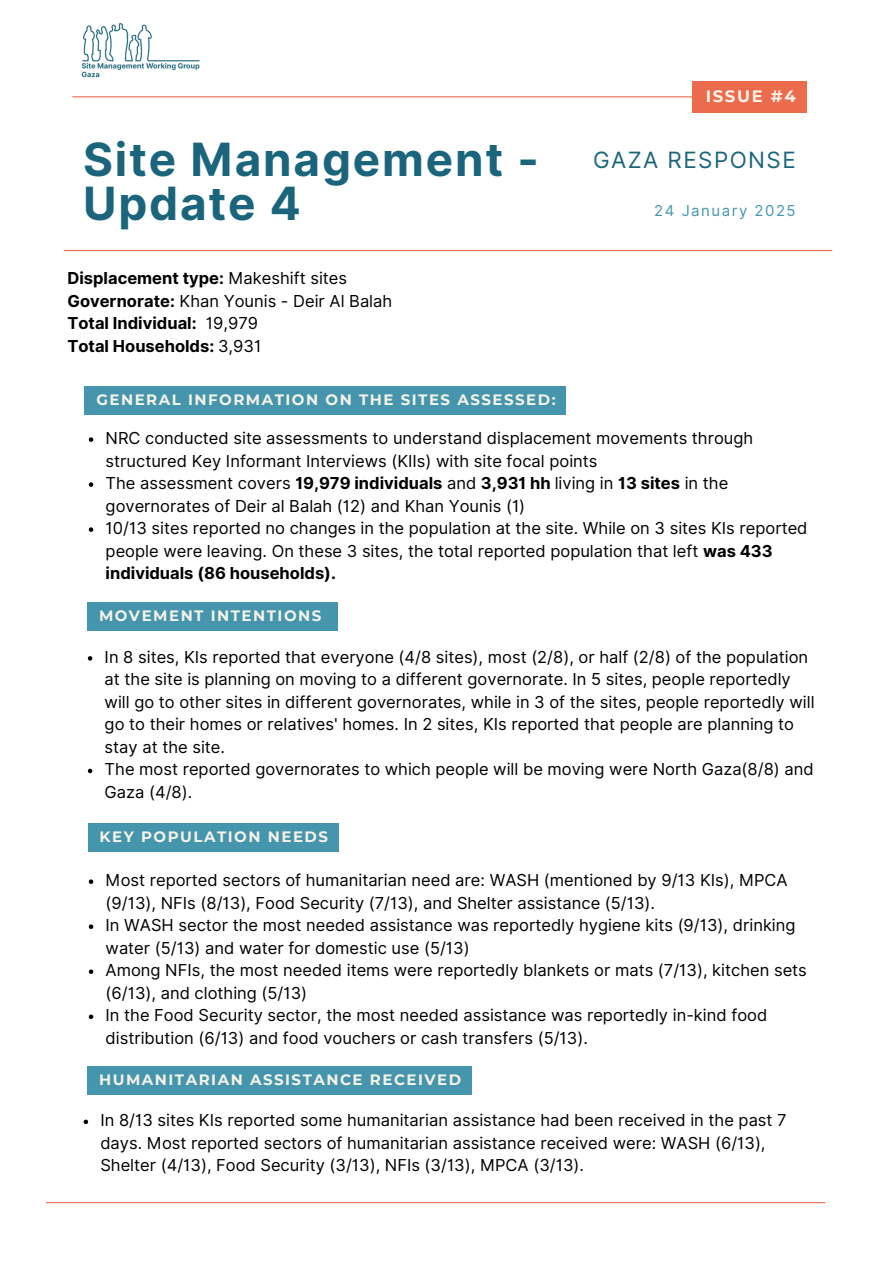
<style>
.page{position:relative;width:894px;height:1264px;background:#fff}
.page>*{position:absolute;margin:0;border:0;box-sizing:border-box;transform-origin:0 0}
.t1{font:700 45.9px/43.8px "Inter";letter-spacing:.04em;color:#1b657c}
.t2{font:22.5px "Inter";letter-spacing:.065em;color:#1b657c}
.t3{font:16.5px/22.5px "Inter";color:#000}
.t4{font:700 16.5px "Inter";color:#000}
.t5{font:700 16.5px "Montserrat";letter-spacing:.1em;color:#f5f3e8}
.t6{font:700 15px "Montserrat";letter-spacing:.1em;color:#f5f3e8}
.t7{font:15px "Inter";letter-spacing:.1em;color:#4595ad}
.s1{font-weight:400}
.s2{font-weight:700}
</style>
<div class="page">
<hr style="left:46px;top:1201px;width:779px;height:2px;background:#ec6b4d">
<hr style="left:72px;top:96px;width:732px;height:1px;background:#ec6b4d">
<hr style="left:64px;top:250px;width:768px;height:1px;background:#ec6b4d">
<img style="left:72px;top:23px;width:140px;height:75px">
<div style="left:692px;top:81px;width:114px;height:32px;background:#ec6b4d"></div>
<div style="left:87px;top:602px;width:250px;height:28px;background:#4595ad"></div>
<svg style="left:89px;top:437px;width:4px;height:5px"></svg>
<svg style="left:89px;top:482px;width:4px;height:5px"></svg>
<svg style="left:89px;top:527px;width:4px;height:5px"></svg>
<svg style="left:88px;top:656px;width:4px;height:4px"></svg>
<svg style="left:88px;top:768px;width:4px;height:5px"></svg>
<div style="left:87px;top:1065px;width:384px;height:29px;background:#4595ad"></div>
<div style="left:88px;top:823px;width:250px;height:28px;background:#4595ad"></div>
<svg style="left:89px;top:879px;width:4px;height:5px"></svg>
<svg style="left:89px;top:924px;width:4px;height:5px"></svg>
<svg style="left:89px;top:969px;width:4px;height:5px"></svg>
<svg style="left:89px;top:1014px;width:4px;height:5px"></svg>
<div style="left:85px;top:386px;width:481px;height:28px;background:#4595ad"></div>
<svg style="left:84px;top:1119px;width:4px;height:5px"></svg>
<h1 class="t5" style="left:705px;top:86px;width:91px">ISSUE #4</h1>
<p class="t1" style="left:83px;top:137px;width:457px">Site Management -<br>Update 4</p>
<h3 class="t2" style="left:593px;top:146px;width:204px">GAZA RESPONSE</h3>
<p class="t7" style="left:654px;top:201px;width:143px">24 January 2025</p>
<h3 class="t4" style="left:67px;top:268px;width:281px">Displacement type: <span class="s1">Makeshift sites</span></h3>
<p class="t3" style="left:67px;top:289px;width:326px"><span class="s2">Governorate:</span> Khan Younis - Deir Al Balah</p>
<p class="t4" style="left:67px;top:313px;width:192px">Total Individual: <span class="s1">19,979</span></p>
<p class="t4" style="left:67px;top:336px;width:195px">Total Households: <span class="s1">3,931</span></p>
<p class="t6" style="left:96px;top:390px;width:460px">GENERAL INFORMATION ON THE SITES ASSESSED:</p>
<p class="t3" style="left:106px;top:427px;width:649px">NRC conducted site assessments to understand displacement movements through structured Key Informant Interviews (KIIs) with site focal points</p>
<p class="t3" style="left:106px;top:472px;width:624px">The assessment covers <span class="s2">19,979 individuals</span> and <span class="s2">3,931 hh</span> living in <span class="s2">13 sites</span> in the governorates of Deir al Balah (12) and Khan Younis (1)</p>
<p class="t3" style="left:106px;top:517px;width:703px">10/13 sites reported no changes in the population at the site. While on 3 sites KIs reported people were leaving. On these 3 sites, the total reported population that left <span class="s2">was 433 individuals (86 households).</span></p>
<h2 class="t6" style="left:99px;top:606px;width:224px">MOVEMENT INTENTIONS</h2>
<p class="t3" style="left:105px;top:645px;width:711px">In 8 sites, KIs reported that everyone (4/8 sites), most (2/8), or half (2/8) of the population at the site is planning on moving to a different governorate. In 5 sites, people reportedly will go to other sites in different governorates, while in 3 of the sites, people reportedly will go to their homes or relatives' homes. In 2 sites, KIs reported that people are planning to stay at the site.</p>
<p class="t3" style="left:105px;top:758px;width:710px">The most reported governorates to which people will be moving were North Gaza(8/8) and<br>Gaza (4/8).</p>
<h3 class="t6" style="left:99px;top:827px;width:230px">KEY POPULATION NEEDS</h3>
<p class="t3" style="left:106px;top:869px;width:683px">Most reported sectors of humanitarian need are: WASH (mentioned by 9/13 KIs), MPCA (9/13), NFIs (8/13), Food Security (7/13), and Shelter assistance (5/13).</p>
<p class="t3" style="left:106px;top:914px;width:691px">In WASH sector the most needed assistance was reportedly hygiene kits (9/13), drinking water (5/13) and water for domestic use (5/13)</p>
<p class="t3" style="left:106px;top:959px;width:702px">Among NFIs, the most needed items were reportedly blankets or mats (7/13), kitchen sets (6/13), and clothing (5/13)</p>
<h3 class="t3" style="left:106px;top:1004px;width:663px">In the Food Security sector, the most needed assistance was reportedly in-kind food distribution (6/13) and food vouchers or cash transfers (5/13).</h3>
<p class="t6" style="left:99px;top:1069px;width:363px">HUMANITARIAN ASSISTANCE RECEIVED</p>
<p class="t3" style="left:100px;top:1109px;width:687px">In 8/13 sites KIs reported some humanitarian assistance had been received in the past 7 days. Most reported sectors of humanitarian assistance received were: WASH (6/13),<br>Shelter (4/13), Food Security (3/13), NFIs (3/13), MPCA (3/13).</p>
</div>
